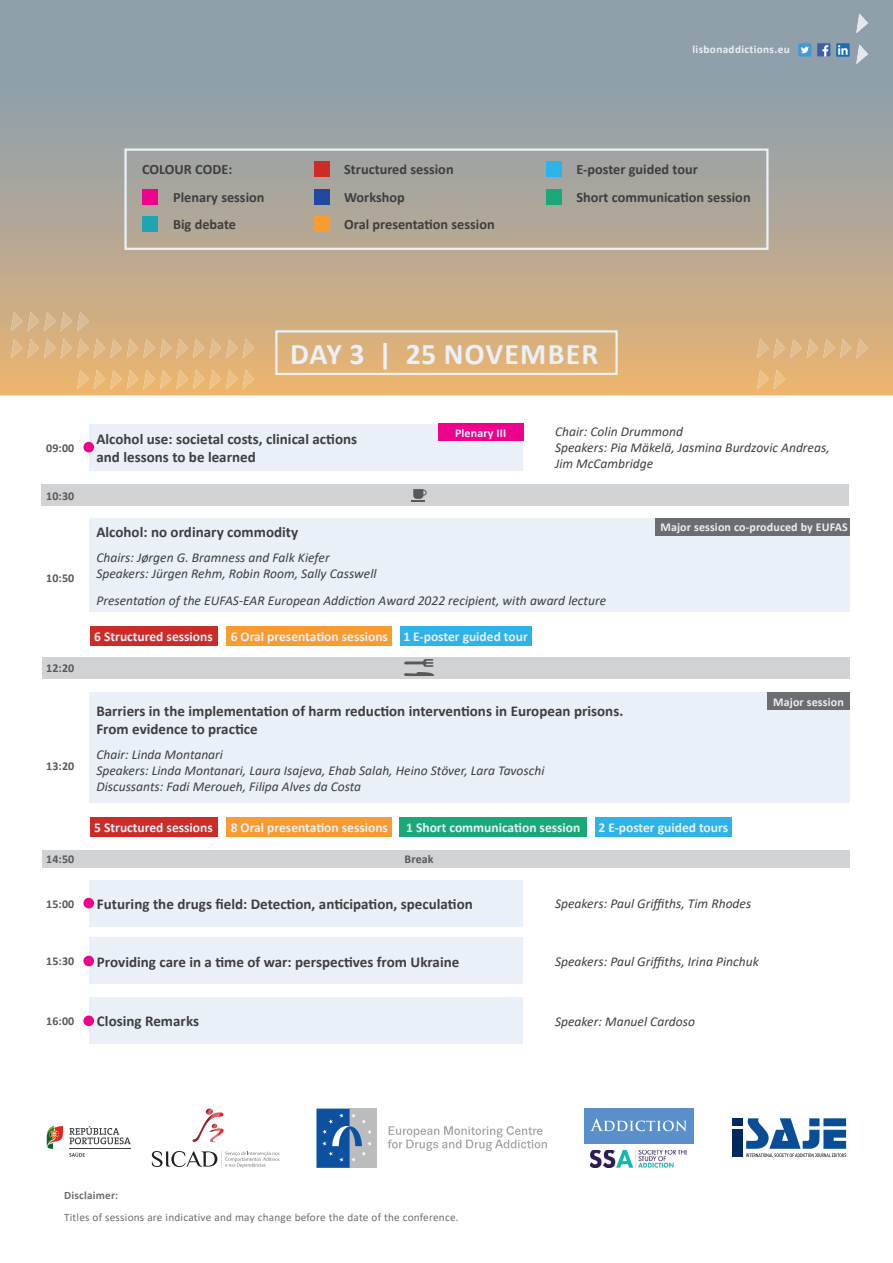
<style>
.page{position:relative;width:893px;height:1263px;background:#fff}
.page>*{position:absolute;margin:0;border:0;box-sizing:border-box;transform-origin:0 0}
.Subtitle_in_p{font:700 30px "Calibri";letter-spacing:.04em;color:#e9f0f7}
.plenary{font:700 15px/18px "Calibri";color:#3e3e3f}
.overview{font:700 14.25px "Calibri";color:#3e3e3f}
.Speakers{font:italic 13.5px/16.2px "Calibri";color:#3e3e3f}
.Number_sessions{font:700 13.5px "Calibri";color:#e9f0f7}
.categoria{font:700 12px "Calibri";letter-spacing:.01em;color:#e9f0f7}
.hours{font:700 12px "Calibri";letter-spacing:.01em;color:#57585a}
.Running_Headers_Page{font:11.25px "Calibri";letter-spacing:.02em;color:#6c6d70}
.Running_Headers_Page-2{font:700 11.25px "Calibri";letter-spacing:.03em;color:#e9f0f7}
.Running_Headers_Page-3{font:700 11.25px "Calibri";letter-spacing:.02em;color:#6c6d70}
</style>
<div class="page">
<svg style="left:0;top:0;width:893px;height:395px;background:#aea697"></svg>
<svg style="left:856px;top:14px;width:12px;height:19px"></svg>
<svg style="left:856px;top:44px;width:12px;height:20px"></svg>
<svg style="left:757px;top:339px;width:111px;height:19px;background:#deb684"></svg>
<svg style="left:757px;top:370px;width:28px;height:19px"></svg>
<svg style="left:11px;top:312px;width:78px;height:19px"></svg>
<svg style="left:11px;top:339px;width:243px;height:19px;background:#deb684"></svg>
<svg style="left:77px;top:370px;width:177px;height:19px;background:#eaba7c"></svg>
<div style="left:42px;top:657px;width:807px;height:22px;background:#d1d2d4"></div>
<svg style="left:404px;top:659px;width:30px;height:17px"></svg>
<div style="left:89px;top:424px;width:434px;height:46px;background:#e9f0f7"></div>
<div style="left:83px;top:442px;width:11px;height:10px;background:#ed028c;border-radius:50%"></div>
<div style="left:89px;top:518px;width:761px;height:94px;background:#e9f0f7"></div>
<div style="left:89px;top:693px;width:761px;height:110px;background:#e9f0f7"></div>
<div style="left:42px;top:850px;width:807px;height:17px;background:#d1d2d4"></div>
<div style="left:656px;top:518px;width:194px;height:17px;background:#6c6d70"></div>
<div style="left:767px;top:693px;width:83px;height:17px;background:#6c6d70"></div>
<div style="left:275px;top:330px;width:343px;height:45px;border:2px solid #e9f0f7"></div>
<div style="left:438px;top:424px;width:85px;height:17px;background:#ed028c"></div>
<div style="left:90px;top:626px;width:127px;height:20px;background:#cc2c27"></div>
<div style="left:226px;top:626px;width:166px;height:20px;background:#f89b31"></div>
<div style="left:400px;top:626px;width:131px;height:20px;background:#2db3e7"></div>
<div style="left:90px;top:817px;width:127px;height:20px;background:#cc2c27"></div>
<div style="left:226px;top:817px;width:166px;height:20px;background:#f89b31"></div>
<div style="left:90px;top:880px;width:433px;height:46px;background:#e9f0f7"></div>
<div style="left:90px;top:937px;width:433px;height:47px;background:#e9f0f7"></div>
<div style="left:90px;top:997px;width:433px;height:47px;background:#e9f0f7"></div>
<div style="left:83px;top:898px;width:11px;height:10px;background:#ed028c;border-radius:50%"></div>
<div style="left:83px;top:956px;width:11px;height:10px;background:#ed028c;border-radius:50%"></div>
<div style="left:83px;top:1015px;width:11px;height:11px;background:#ed028c;border-radius:50%"></div>
<div style="left:42px;top:485px;width:807px;height:21px;background:#d1d2d4"></div>
<svg style="left:412px;top:489px;width:15px;height:12px"></svg>
<div style="left:400px;top:817px;width:187px;height:20px;background:#19a979"></div>
<div style="left:595px;top:817px;width:136px;height:20px;background:#2db3e7"></div>
<div style="left:143px;top:189px;width:15px;height:15px;background:#ed028c"></div>
<div style="left:314px;top:216px;width:15px;height:16px;background:#f89b31"></div>
<div style="left:546px;top:189px;width:15px;height:15px;background:#19a979"></div>
<div style="left:546px;top:161px;width:15px;height:16px;background:#2db3e7"></div>
<div style="left:143px;top:216px;width:15px;height:16px;background:#20a4b4"></div>
<div style="left:314px;top:161px;width:15px;height:16px;background:#cc2c27"></div>
<div style="left:314px;top:189px;width:15px;height:15px;background:#21489f"></div>
<div style="left:124px;top:148px;width:644px;height:102px;border:2px solid #e9f0f7"></div>
<svg style="left:152px;top:1151px;width:127px;height:17px"></svg>
<svg style="left:192px;top:1108px;width:32px;height:34px"></svg>
<hr style="left:69px;top:1148px;width:62px;height:1px;background:#3b3c3c">
<svg style="left:47px;top:1126px;width:16px;height:23px"></svg>
<svg style="left:69px;top:1152px;width:16px;height:5px"></svg>
<svg style="left:69px;top:1126px;width:62px;height:18px"></svg>
<svg style="left:388px;top:1126px;width:159px;height:25px"></svg>
<div style="left:350px;top:1108px;width:27px;height:60px;background:#babcbe"></div>
<svg style="left:316px;top:1108px;width:56px;height:60px"></svg>
<div style="left:584px;top:1108px;width:110px;height:36px;background:#5990cb"></div>
<svg style="left:590px;top:1118px;width:97px;height:13px"></svg>
<img style="left:590px;top:1150px;width:97px;height:17px">
<div style="left:732px;top:1130px;width:10px;height:27px;background:#02295e"></div>
<div style="left:732px;top:1118px;width:10px;height:8px;background:#02295e"></div>
<svg style="left:746px;top:1118px;width:100px;height:39px"></svg>
<svg style="left:797px;top:43px;width:53px;height:14px"></svg>
<p class="Running_Headers_Page-2" style="left:692px;top:41px;width:99px">lisbonaddictions.eu</p>
<p class="overview" style="left:142px;top:160px;width:92px">COLOUR CODE:</p>
<p class="overview" style="left:173px;top:187px;width:93px">Plenary session</p>
<p class="overview" style="left:173px;top:215px;width:65px">Big debate</p>
<p class="overview" style="left:344px;top:160px;width:111px">Structured session</p>
<p class="overview" style="left:344px;top:187px;width:62px">Workshop</p>
<p class="overview" style="left:344px;top:215px;width:152px">Oral presentation session</p>
<p class="overview" style="left:576px;top:160px;width:123px">E-poster guided tour</p>
<p class="overview" style="left:576px;top:187px;width:176px">Short communication session</p>
<p class="Subtitle_in_p" style="left:290px;top:333px;width:310px">DAY 3 | 25 NOVEMBER</p>
<p class="hours" style="left:46px;top:439px;width:30px">09:00</p>
<p class="hours" style="left:46px;top:487px;width:30px">10:30</p>
<p class="hours" style="left:46px;top:569px;width:30px">10:50</p>
<p class="hours" style="left:46px;top:660px;width:30px">12:20</p>
<p class="hours" style="left:46px;top:758px;width:30px">13:20</p>
<p class="plenary" style="left:96px;top:430px;width:262px">Alcohol use: societal costs, clinical actions and lessons to be learned</p>
<p class="categoria" style="left:455px;top:424px;width:53px">Plenary III</p>
<p class="Speakers" style="left:555px;top:423px;width:130px">Chair: Colin Drummond</p>
<p class="Speakers" style="left:555px;top:439px;width:276px">Speakers: Pia Mäkelä, Jasmina Burdzovic Andreas,<br>Jim McCambridge</p>
<p class="plenary" style="left:96px;top:523px;width:203px">Alcohol: no ordinary commodity</p>
<p class="Speakers" style="left:96px;top:548px;width:235px">Chairs: Jørgen G. Bramness and Falk Kiefer</p>
<p class="Speakers" style="left:96px;top:565px;width:282px">Speakers: Jürgen Rehm, Robin Room, Sally Casswell</p>
<p class="Speakers" style="left:96px;top:592px;width:511px">Presentation of the EUFAS-EAR European Addiction Award 2022 recipient, with award lecture</p>
<p class="Number_sessions" style="left:94px;top:627px;width:120px">6 Structured sessions</p>
<p class="Number_sessions" style="left:231px;top:627px;width:159px">6 Oral presentation sessions</p>
<p class="Number_sessions" style="left:403px;top:627px;width:126px">1 E-poster guided tour</p>
<p class="plenary" style="left:96px;top:702px;width:528px">Barriers in the implementation of harm reduction interventions in European prisons.<br>From evidence to practice</p>
<p class="Speakers" style="left:96px;top:745px;width:128px">Chair: Linda Montanari</p>
<p class="Speakers" style="left:96px;top:762px;width:450px">Speakers: Linda Montanari, Laura Isajeva, Ehab Salah, Heino Stöver, Lara Tavoschi</p>
<p class="Speakers" style="left:96px;top:778px;width:266px">Discussants: Fadi Meroueh, Filipa Alves da Costa</p>
<p class="categoria" style="left:660px;top:519px;width:189px">Major session co-produced by EUFAS</p>
<p class="categoria" style="left:773px;top:693px;width:72px">Major session</p>
<p class="Number_sessions" style="left:94px;top:818px;width:120px">5 Structured sessions</p>
<p class="Number_sessions" style="left:231px;top:818px;width:159px">8 Oral presentation sessions</p>
<p class="Number_sessions" style="left:406px;top:818px;width:176px">1 Short communication session</p>
<p class="Number_sessions" style="left:598px;top:818px;width:131px">2 E-poster guided tours</p>
<p class="hours" style="left:46px;top:851px;width:30px">14:50</p>
<p class="hours" style="left:405px;top:851px;width:31px">Break</p>
<p class="hours" style="left:46px;top:895px;width:30px">15:00</p>
<p class="plenary" style="left:97px;top:894px;width:377px">Futuring the drugs field: Detection, anticipation, speculation</p>
<p class="Speakers" style="left:555px;top:895px;width:198px">Speakers: Paul Griffiths, Tim Rhodes</p>
<p class="hours" style="left:46px;top:953px;width:30px">15:30</p>
<p class="plenary" style="left:97px;top:952px;width:364px">Providing care in a time of war: perspectives from Ukraine</p>
<p class="Speakers" style="left:555px;top:953px;width:205px">Speakers: Paul Griffiths, Irina Pinchuk</p>
<p class="hours" style="left:46px;top:1013px;width:30px">16:00</p>
<p class="plenary" style="left:97px;top:1012px;width:104px">Closing Remarks</p>
<p class="Speakers" style="left:555px;top:1013px;width:142px">Speaker: Manuel Cardoso</p>
<p class="Running_Headers_Page-3" style="left:64px;top:1187px;width:56px">Disclaimer:</p>
<p class="Running_Headers_Page" style="left:64px;top:1210px;width:396px">Titles of sessions are indicative and may change before the date of the conference.</p>
</div>
